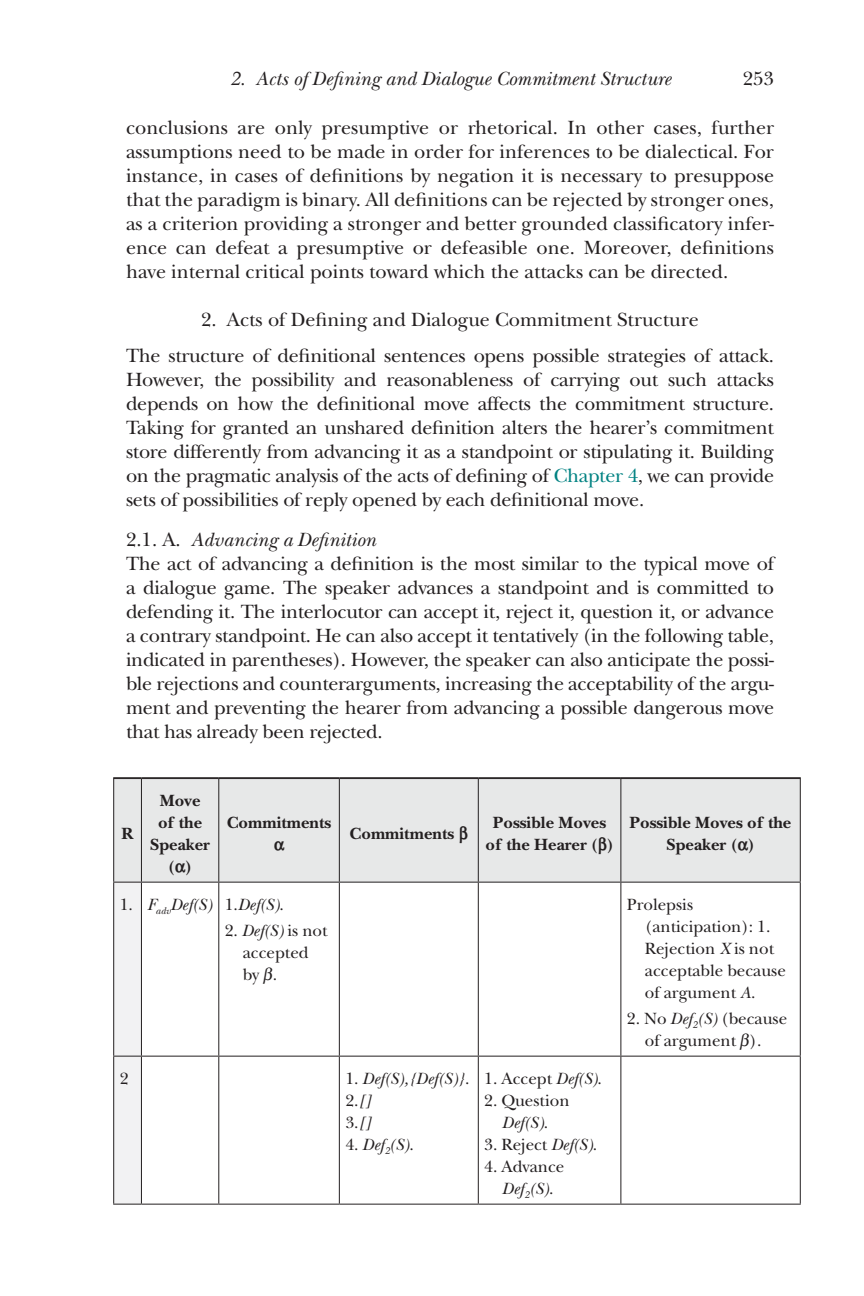
<style>
.page{position:relative;width:864px;height:1296px;background:#fff}
.page>*{position:absolute;margin:0;border:0;box-sizing:border-box;transform-origin:0 0}
.t1{font:20px/24px "New Baskerville Std";letter-spacing:-.015em;color:#231f20;text-align:justify}
.t2{font:italic 20px "New Baskerville Std";color:#231f20}
.t3{font:17px/22px "New Baskerville Std";color:#231f20;text-align:center}
.t4{font:700 17px/22px "New Baskerville Std";color:#231f20;text-align:center}
.t5{font:italic 17px/22px "New Baskerville Std";color:#231f20}
.s1{color:#008282}
.s2{font-style:italic}
.s3{font-style:normal}
</style>
<div class="page">
<div style="left:114px;top:779px;width:686px;height:103px;background:#e7e8e8"></div>
<svg style="left:113px;top:777px;width:28px;height:2px"></svg>
<hr style="left:141px;top:777px;width:78px;height:1px;background:#231f20">
<hr style="left:141px;top:778px;width:78px;height:1px;background:#231f20">
<hr style="left:219px;top:777px;width:120px;height:1px;background:#231f20">
<hr style="left:219px;top:778px;width:120px;height:1px;background:#231f20">
<hr style="left:339px;top:777px;width:139px;height:1px;background:#231f20">
<hr style="left:339px;top:778px;width:139px;height:1px;background:#231f20">
<hr style="left:478px;top:777px;width:143px;height:1px;background:#231f20">
<hr style="left:478px;top:778px;width:143px;height:1px;background:#231f20">
<hr style="left:621px;top:777px;width:180px;height:1px;background:#231f20">
<hr style="left:621px;top:778px;width:180px;height:1px;background:#231f20">
<hr style="left:113px;top:779px;width:1px;height:103px;background:#231f20">
<hr style="left:141px;top:779px;width:1px;height:103px;background:#231f20">
<hr style="left:218px;top:779px;width:1px;height:103px;background:#231f20">
<hr style="left:339px;top:779px;width:1px;height:103px;background:#231f20">
<hr style="left:478px;top:779px;width:1px;height:103px;background:#231f20">
<hr style="left:620px;top:779px;width:1px;height:103px;background:#231f20">
<hr style="left:800px;top:779px;width:1px;height:103px;background:#231f20">
<hr style="left:141px;top:882px;width:78px;height:1px;background:#231f20">
<hr style="left:141px;top:883px;width:1px;height:173px;background:#231f20">
<hr style="left:219px;top:882px;width:120px;height:1px;background:#231f20">
<hr style="left:218px;top:883px;width:1px;height:173px;background:#231f20">
<hr style="left:339px;top:882px;width:139px;height:1px;background:#231f20">
<hr style="left:339px;top:883px;width:1px;height:173px;background:#231f20">
<hr style="left:478px;top:882px;width:143px;height:1px;background:#231f20">
<hr style="left:478px;top:883px;width:1px;height:173px;background:#231f20">
<hr style="left:621px;top:882px;width:180px;height:1px;background:#231f20">
<hr style="left:620px;top:883px;width:1px;height:173px;background:#231f20">
<hr style="left:800px;top:883px;width:1px;height:173px;background:#231f20">
<hr style="left:141px;top:1056px;width:78px;height:1px;background:#231f20">
<hr style="left:141px;top:1057px;width:1px;height:147px;background:#231f20">
<hr style="left:219px;top:1056px;width:120px;height:1px;background:#231f20">
<hr style="left:218px;top:1057px;width:1px;height:147px;background:#231f20">
<hr style="left:339px;top:1056px;width:139px;height:1px;background:#231f20">
<hr style="left:339px;top:1057px;width:1px;height:147px;background:#231f20">
<hr style="left:478px;top:1056px;width:143px;height:1px;background:#231f20">
<hr style="left:478px;top:1057px;width:1px;height:147px;background:#231f20">
<hr style="left:621px;top:1056px;width:180px;height:1px;background:#231f20">
<hr style="left:620px;top:1057px;width:1px;height:147px;background:#231f20">
<hr style="left:800px;top:1057px;width:1px;height:147px;background:#231f20">
<svg style="left:113px;top:882px;width:28px;height:323px"></svg>
<hr style="left:141px;top:1204px;width:78px;height:1px;background:#231f20">
<hr style="left:219px;top:1204px;width:120px;height:1px;background:#231f20">
<hr style="left:339px;top:1204px;width:139px;height:1px;background:#231f20">
<hr style="left:478px;top:1204px;width:143px;height:1px;background:#231f20">
<hr style="left:621px;top:1204px;width:180px;height:1px;background:#231f20">
<svg style="left:175px;top:863px;width:10px;height:10px"></svg>
<svg style="left:274px;top:841px;width:10px;height:10px"></svg>
<svg style="left:460px;top:825px;width:8px;height:18px"></svg>
<svg style="left:599px;top:836px;width:8px;height:18px"></svg>
<svg style="left:738px;top:841px;width:10px;height:10px"></svg>
<p class="t2" style="left:229px;top:67px;width:443px">2. Acts of Defining and Dialogue Commitment Structure</p>
<p class="t1" style="left:743px;top:67px;width:33px">253</p>
<p class="t1" style="left:126px;top:115px;width:650px">conclusions are only presumptive or rhetorical. In other cases, further assumptions need to be made in order for inferences to be dialectical. For instance, in cases of definitions by negation it is necessary to presuppose that the paradigm is binary. All definitions can be rejected by stronger ones, as a criterion providing a stronger and better grounded classificatory infer&shy;ence can defeat a presumptive or defeasible one. Moreover, definitions have internal critical points toward which the attacks can be directed.</p>
<p class="t1" style="left:126px;top:301px;width:650px;line-height:36px;text-align:center">2. Acts of Defining and Dialogue Commitment Structure<br>The structure of definitional sentences opens possible strategies of attack.</p>
<p class="t1" style="left:126px;top:367px;width:650px">However, the possibility and reasonableness of carrying out such attacks depends on how the definitional move affects the commitment structure.<br>Taking for granted an unshared definition alters the hearer’s commitment store differently from advancing it as a standpoint or stipulating it. Building on the pragmatic analysis of the acts of defining of <span class="s1">Chapter 4</span>, we can provide sets of possibilities of reply opened by each definitional move.</p>
<p class="t1" style="left:126px;top:527px;width:650px;text-align:left">2.1. A. <span class="s2">Advancing a Definition<br></span>The act of advancing a definition is the most similar to the typical move of a dialogue game. The speaker advances a standpoint and is committed to defending it. The interlocutor can accept it, reject it, question it, or advance a contrary standpoint. He can also accept it tentatively (in the following table, indicated in parentheses). However, the speaker can also anticipate the possi&shy;ble rejections and counterarguments, increasing the acceptability of the argu&shy;ment and preventing the hearer from advancing a possible dangerous move that has already been rejected.</p>
<p class="t4" style="left:122px;top:823px;width:13px">R</p>
<p class="t4" style="left:150px;top:790px;width:61px">Move of the<br>Speaker ( )</p>
<p class="t4" style="left:227px;top:812px;width:106px">Commitments</p>
<p class="t5" style="left:120px;top:894px;width:166px"><span class="s3">1.</span> F<sub>adv</sub>Def(S) <span class="s3">1.</span>Def(S)<span class="s3">.</span></p>
<p class="t3" style="left:243px;top:920px;width:86px;text-align:left;text-indent:-18px">2. <span class="s2">Def(S)</span> is not accepted by .</p>
<p class="t4" style="left:350px;top:823px;width:106px">Commitments</p>
<p class="t4" style="left:486px;top:812px;width:129px">Possible Moves of the Hearer ( )</p>
<p class="t4" style="left:630px;top:812px;width:163px">Possible Moves of the<br>Speaker ( )</p>
<p class="t3" style="left:645px;top:894px;width:142px;text-align:left;text-indent:-18px">Prolepsis (anticipation): 1.<br>Rejection <span class="s2">X</span> is not acceptable because of argument <span class="s2">A</span>.</p>
<p class="t3" style="left:627px;top:1008px;width:162px">2. No <span class="s2">Def</span><sub>2</sub><span class="s2">(S)</span> (because of argument ).</p>
<p class="t3" style="left:120px;top:1068px;width:10px">2</p>
<p class="t5" style="left:345px;top:1068px;width:126px"><span class="s3">1.</span> Def(S),{Def(S)}<span class="s3">.<br>2.</span>[]<br><span class="s3">3.</span>[]</p>
<p class="t5" style="left:345px;top:1134px;width:70px"><span class="s3">4.</span> Def<sub>2</sub>(S)<span class="s3">.</span></p>
<p class="t3" style="left:484px;top:1068px;width:119px">1. Accept <span class="s2">Def(S)</span>.</p>
<p class="t3" style="left:484px;top:1090px;width:87px">2. Question<br><span class="s2">Def(S)</span>.</p>
<p class="t3" style="left:484px;top:1134px;width:115px">3. Reject <span class="s2">Def(S)</span>.</p>
<p class="t3" style="left:484px;top:1156px;width:82px">4. Advance<br><span class="s2">Def</span><sub>2</sub><span class="s2">(S)</span>.</p>
</div>
